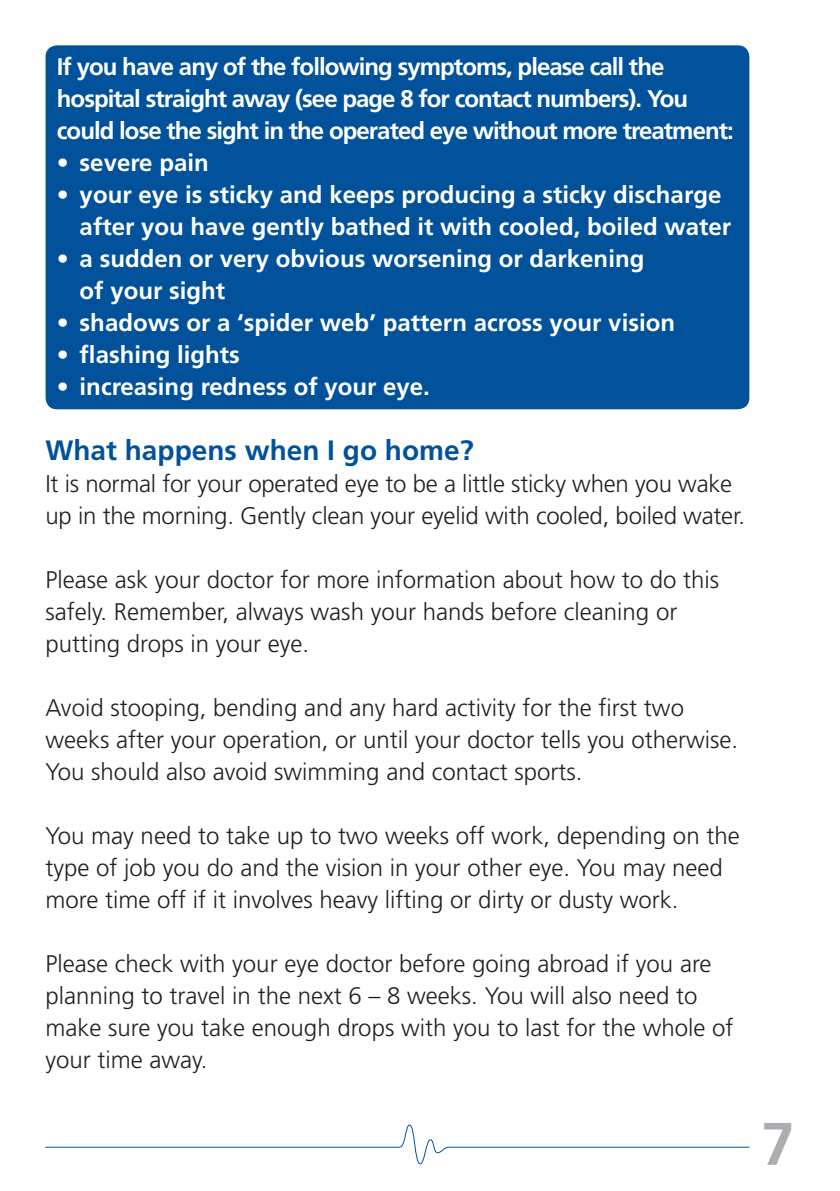
<style>
.page{position:relative;width:840px;height:1191px;background:#fff}
.page>*{position:absolute;margin:0;border:0;box-sizing:border-box;transform-origin:0 0}
.t1{font:700 60px "Frutiger";color:#acadb1}
.t2{font:700 28px "Frutiger";color:#01529b}
.t3{font:300 24px/32px "Frutiger";color:#231f20}
.t4{font:700 24px/32px "Frutiger";color:#fff}
.t5{font:700 24px/32px "Frutiger";letter-spacing:-.04em;color:#fff}
</style>
<div class="page">
<svg style="left:45px;top:1124px;width:705px;height:40px"></svg>
<div style="left:46px;top:45px;width:703px;height:364px;background:#01529b;border-radius:11px"></div>
<p class="t5" style="left:57px;top:50px;width:678px">If you have any of the following symptoms, please call the hospital straight away (see page 8 for contact numbers). You could lose the sight in the operated eye without more treatment:</p>
<p class="t4" style="left:57px;top:146px;width:153px">• severe pain</p>
<p class="t4" style="left:80px;top:178px;width:652px;text-indent:-23px">• your eye is sticky and keeps producing a sticky discharge after you have gently bathed it with cooled, boiled water</p>
<p class="t4" style="left:80px;top:242px;width:566px;text-indent:-23px">• a sudden or very obvious worsening or darkening of your sight</p>
<p class="t4" style="left:57px;top:306px;width:619px">• shadows or a ‘spider web’ pattern across your vision</p>
<p class="t4" style="left:57px;top:338px;width:184px">• flashing lights</p>
<p class="t4" style="left:57px;top:370px;width:374px">• increasing redness of your eye.</p>
<p class="t2" style="left:45px;top:433px;width:429px">What happens when I go home?</p>
<p class="t3" style="left:45px;top:467px;width:701px">It is normal for your operated eye to be a little sticky when you wake up in the morning. Gently clean your eyelid with cooled, boiled water.</p>
<p class="t3" style="left:45px;top:563px;width:675px">Please ask your doctor for more information about how to do this safely. Remember, always wash your hands before cleaning or putting drops in your eye.</p>
<p class="t3" style="left:45px;top:691px;width:694px">Avoid stooping, bending and any hard activity for the first two weeks after your operation, or until your doctor tells you otherwise.<br>You should also avoid swimming and contact sports.</p>
<p class="t3" style="left:45px;top:819px;width:695px">You may need to take up to two weeks off work, depending on the type of job you do and the vision in your other eye. You may need more time off if it involves heavy lifting or dirty or dusty work.</p>
<p class="t3" style="left:45px;top:947px;width:689px">Please check with your eye doctor before going abroad if you are planning to travel in the next 6 – 8 weeks. You will also need to make sure you take enough drops with you to last for the whole of your time away.</p>
<h1 class="t1" style="left:760px;top:1108px;width:35px">7</h1>
</div>
